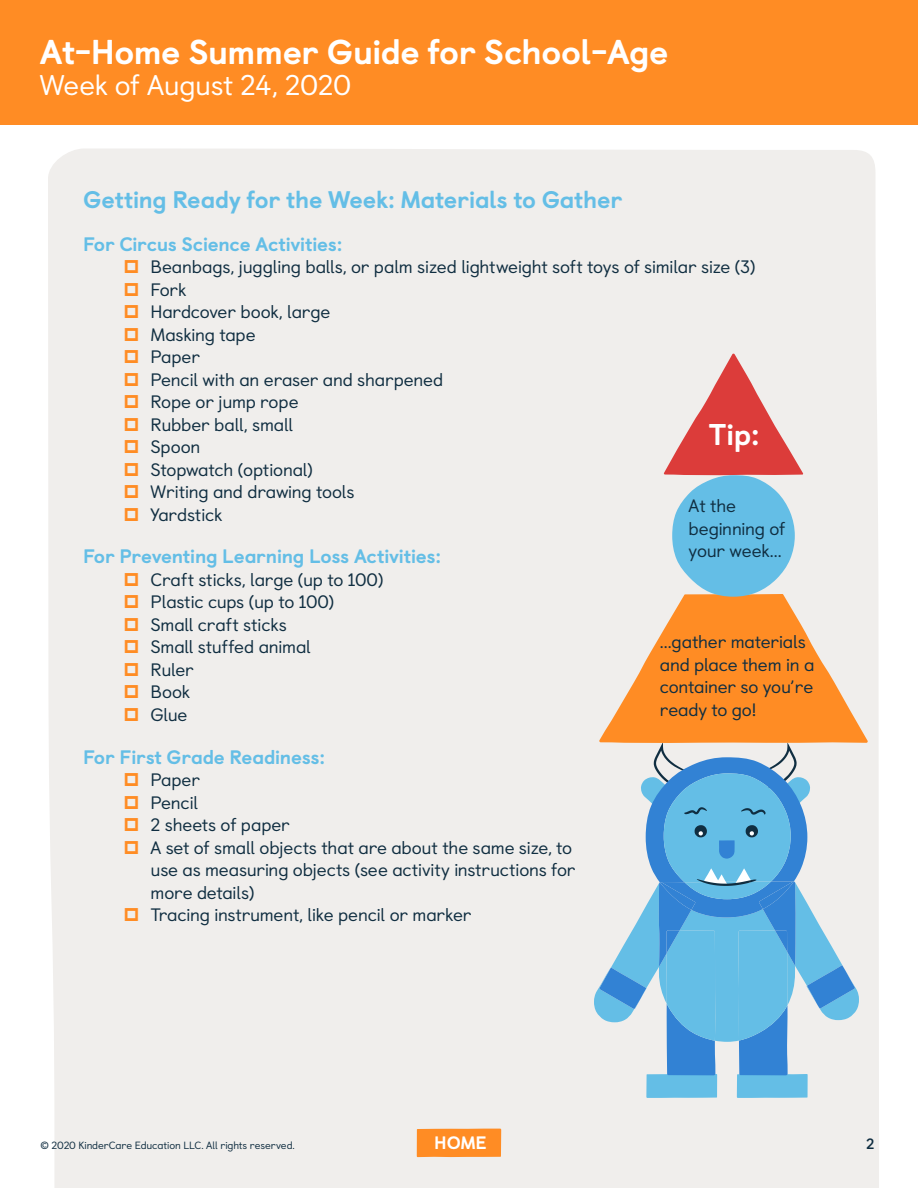
<style>
.page{position:relative;width:918px;height:1188px;background:#fff}
.page>*{position:absolute;margin:0;border:0;box-sizing:border-box;transform-origin:0 0}
.t1{font:800 34.5px "Castledown";letter-spacing:-.015em;color:#fff}
.t2{font:800 30px "Castledown";color:#fff}
.t3{font:28.5px "Castledown";letter-spacing:-.015em;color:#fff}
.t4{font:800 24px "Castledown";letter-spacing:-.01em;color:#64bee6}
.t5{font:800 19.5px "Castledown";letter-spacing:-.015em;color:#64bee6}
.t6{font:18px/22.5px "Castledown";letter-spacing:-.01em;color:#102e41}
.t7{font:800 18px "Castledown";color:#fff}
.t8{font:700 15px "Castledown";color:#102e41}
.t9{font:10.5px "Castledown";letter-spacing:-.01em;color:#102e41}
</style>
<div class="page">
<div style="left:48px;top:149px;width:831px;height:1039px;background:#f0eeec"></div>
<div style="left:417px;top:1129px;width:84px;height:28px;background:#ff8c24"></div>
<div style="left:0;top:0;width:918px;height:125px;background:#ff8c24"></div>
<svg style="left:594px;top:353px;width:274px;height:745px;background:#bfc4c5"></svg>
<svg style="left:125px;top:260px;width:13px;height:13px"></svg>
<svg style="left:125px;top:282px;width:13px;height:14px"></svg>
<svg style="left:125px;top:305px;width:13px;height:13px"></svg>
<svg style="left:125px;top:327px;width:13px;height:14px"></svg>
<svg style="left:125px;top:350px;width:13px;height:13px"></svg>
<svg style="left:125px;top:372px;width:13px;height:14px"></svg>
<svg style="left:125px;top:395px;width:13px;height:13px"></svg>
<svg style="left:125px;top:417px;width:13px;height:14px"></svg>
<svg style="left:125px;top:440px;width:13px;height:13px"></svg>
<svg style="left:125px;top:462px;width:13px;height:14px"></svg>
<svg style="left:125px;top:485px;width:13px;height:13px"></svg>
<svg style="left:125px;top:507px;width:13px;height:14px"></svg>
<svg style="left:125px;top:573px;width:13px;height:13px"></svg>
<svg style="left:125px;top:595px;width:13px;height:13px"></svg>
<svg style="left:125px;top:618px;width:13px;height:13px"></svg>
<svg style="left:125px;top:640px;width:13px;height:13px"></svg>
<svg style="left:125px;top:663px;width:13px;height:13px"></svg>
<svg style="left:125px;top:685px;width:13px;height:13px"></svg>
<svg style="left:125px;top:708px;width:13px;height:13px"></svg>
<svg style="left:125px;top:773px;width:13px;height:13px"></svg>
<svg style="left:125px;top:795px;width:13px;height:14px"></svg>
<svg style="left:125px;top:818px;width:13px;height:13px"></svg>
<svg style="left:125px;top:840px;width:13px;height:14px"></svg>
<svg style="left:125px;top:908px;width:13px;height:13px"></svg>
<h1 class="t1" style="left:40px;top:24px;width:630px">At-Home Summer Guide for School-Age</h1>
<h3 class="t3" style="left:40px;top:63px;width:313px">Week of August 24, 2020</h3>
<h3 class="t4" style="left:83px;top:180px;width:541px">Getting Ready for the Week: Materials to Gather</h3>
<p class="t5" style="left:83px;top:228px;width:261px">For Circus Science Activities:</p>
<p class="t6" style="left:151px;top:254px;width:606px">Beanbags, juggling balls, or palm sized lightweight soft toys of similar size (3)<br>Fork<br>Hardcover book, large<br>Masking tape<br>Paper<br>Pencil with an eraser and sharpened<br>Rope or jump rope<br>Rubber ball, small<br>Spoon<br>Stopwatch (optional)<br>Writing and drawing tools<br>Yardstick</p>
<p class="t5" style="left:83px;top:541px;width:359px">For Preventing Learning Loss Activities:</p>
<p class="t6" style="left:151px;top:567px;width:234px">Craft sticks, large (up to 100)<br>Plastic cups (up to 100)<br>Small craft sticks<br>Small stuffed animal<br>Ruler<br>Book<br>Glue</p>
<p class="t5" style="left:83px;top:741px;width:243px">For First Grade Readiness:</p>
<p class="t6" style="left:151px;top:767px;width:426px">Paper<br>Pencil<br>2 sheets of paper<br>A set of small objects that are about the same size, to use as measuring objects (see activity instructions for more details)<br>Tracing instrument, like pencil or marker</p>
<h2 class="t2" style="left:708px;top:410px;width:52px">Tip:</h2>
<p class="t6" style="left:689px;top:493px;width:98px">At the beginning of your week...</p>
<p class="t6" style="left:660px;top:629px;width:156px">...gather materials and place them in a container so you’re ready to go!</p>
<p class="t9" style="left:40px;top:1137px;width:256px">© 2020 KinderCare Education LLC. All rights reserved.</p>
<p class="t7" style="left:434px;top:1128px;width:54px">HOME</p>
<p class="t8" style="left:866px;top:1132px;width:10px">2</p>
</div>
